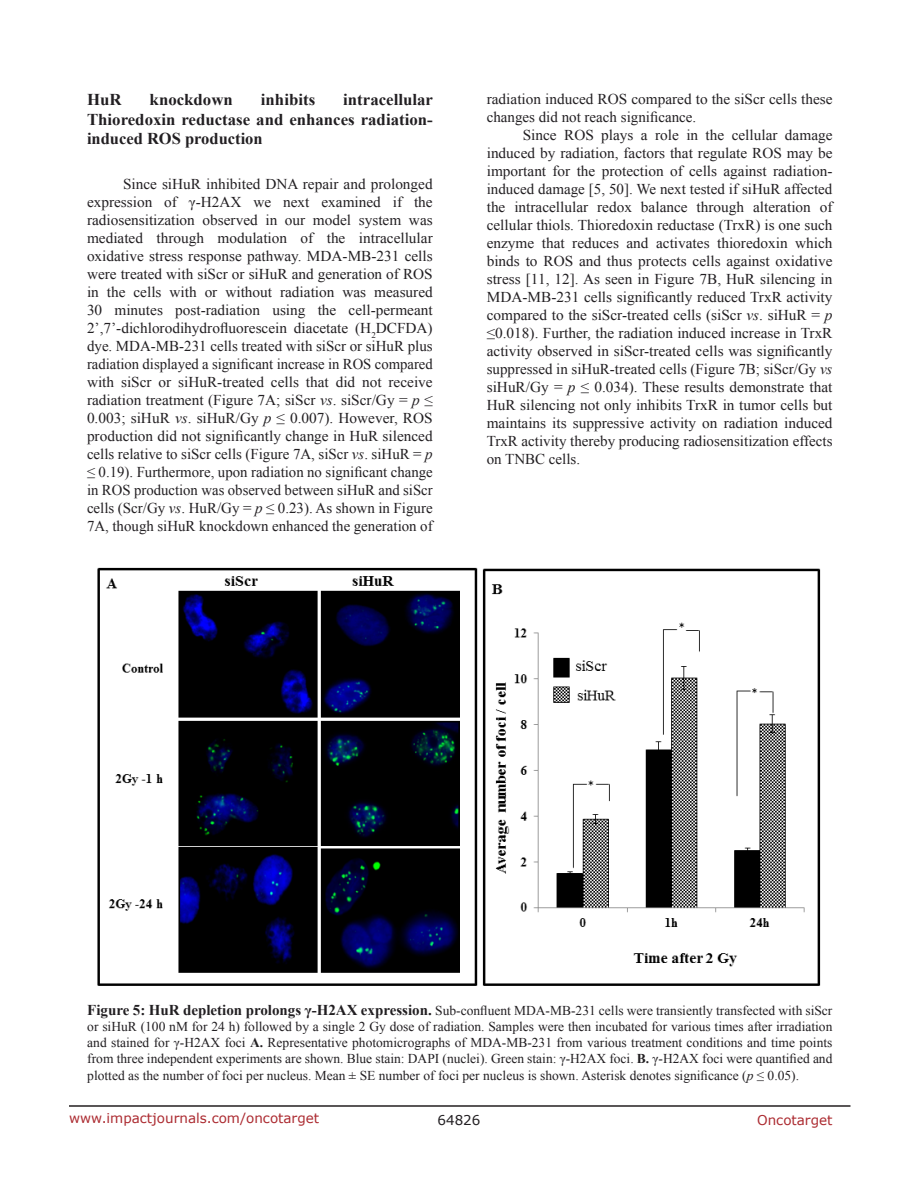
<style>
.page{position:relative;width:918px;height:1188px;background:#fff}
.page>*{position:absolute;margin:0;border:0;box-sizing:border-box;transform-origin:0 0}
.SubHeading{font:700 16.5px/19.8px "Times New Roman";color:#221f22;text-align:justify}
.BodyText{font:15px/18px "Times New Roman";color:#221f22;text-align:justify}
.FigureText{font:13.5px/16.2px "Times New Roman";color:#221f22;text-align:justify}
.t1{font:13.5px "Verdana";color:#ac2b31}
.t2{font:13.5px "Verdana";color:#221f22}
.s1{font-style:italic}
.s2{font-weight:700;font-size:15px}
.s3{font-weight:700}
</style>
<div class="page">
<hr style="left:69px;top:1105px;width:781px;height:2px;background:#231f20">
<img style="left:97px;top:567px;width:724px;height:419px">
<p class="SubHeading" style="left:87px;top:89px;width:348px;text-indent:256px">intracellular Thioredoxin reductase and enhances radiation&shy;induced ROS production</p>
<p class="BodyText" style="left:87px;top:175px;width:347px;text-indent:36px">Since siHuR inhibited DNA repair and prolonged expression of γ-H2AX we next examined if the radiosensitization observed in our model system was mediated through modulation of the intracellular oxidative stress response pathway. MDA-MB-231 cells were treated with siScr or siHuR and generation of ROS in the cells with or without radiation was measured 30 minutes post-radiation using the cell-permeant 2’,7’-dichlorodihydrofluorescein diacetate (H<sub>2</sub>DCFDA) dye. MDA-MB-231 cells treated with siScr or siHuR plus radiation displayed a significant increase in ROS compared with siScr or siHuR-treated cells that did not receive radiation treatment (Figure 7A; siScr <span class="s1">vs</span>. siScr/Gy = <span class="s1">p</span> ≤ 0.003; siHuR <span class="s1">vs</span>. siHuR/Gy <span class="s1">p</span> ≤ 0.007). However, ROS production did not significantly change in HuR silenced cells relative to siScr cells (Figure 7A, siScr <span class="s1">vs</span>. siHuR = <span class="s1">p </span>≤ 0.19). Furthermore, upon radiation no significant change in ROS production was observed between siHuR and siScr cells (Scr/Gy <span class="s1">vs</span>. HuR/Gy = <span class="s1">p</span> ≤ 0.23). As shown in Figure 7A, though siHuR knockdown enhanced the generation of</p>
<p class="SubHeading" style="left:87px;top:89px;width:36px">HuR</p>
<p class="SubHeading" style="left:150px;top:89px;width:85px">knockdown</p>
<p class="SubHeading" style="left:261px;top:89px;width:56px">inhibits</p>
<p class="BodyText" style="left:487px;top:90px;width:347px">radiation induced ROS compared to the siScr cells these changes did not reach significance.</p>
<p class="BodyText" style="left:487px;top:126px;width:347px;text-indent:36px">Since ROS plays a role in the cellular damage induced by radiation, factors that regulate ROS may be important for the protection of cells against radiation&shy;induced damage [5, 50]. We next tested if siHuR affected the intracellular redox balance through alteration of cellular thiols. Thioredoxin reductase (TrxR) is one such enzyme that reduces and activates thioredoxin which binds to ROS and thus protects cells against oxidative stress [11, 12]. As seen in Figure 7B, HuR silencing in MDA-MB-231 cells significantly reduced TrxR activity compared to the siScr-treated cells (siScr <span class="s1">vs</span>. siHuR = <span class="s1">p </span>≤0.018). Further, the radiation induced increase in TrxR activity observed in siScr-treated cells was significantly suppressed in siHuR-treated cells (Figure 7B; siScr/Gy <span class="s1">vs </span>siHuR/Gy = <span class="s1">p</span> ≤ 0.034). These results demonstrate that HuR silencing not only inhibits TrxR in tumor cells but maintains its suppressive activity on radiation induced TrxR activity thereby producing radiosensitization effects on TNBC cells.</p>
<p class="FigureText" style="left:87px;top:1002px;width:747px"><span class="s2">Figure 5: HuR depletion prolongs γ-H2AX expression.</span> Sub-confluent MDA-MB-231 cells were transiently transfected with siScr or siHuR (100 nM for 24 h) followed by a single 2 Gy dose of radiation. Samples were then incubated for various times after irradiation and stained for γ-H2AX foci <span class="s3">A.</span> Representative photomicrographs of MDA-MB-231 from various treatment conditions and time points from three independent experiments are shown. Blue stain: DAPI (nuclei). Green stain: γ-H2AX foci. <span class="s3">B.</span> γ-H2AX foci were quantified and plotted as the number of foci per nucleus. Mean ± SE number of foci per nucleus is shown. Asterisk denotes significance (<span class="s1">p</span> ≤ 0.05).</p>
<p class="t1" style="left:69px;top:1109px;width:252px">www.impactjournals.com/oncotarget</p>
<p class="t2" style="left:438px;top:1111px;width:44px">64826</p>
<p class="t1" style="left:757px;top:1111px;width:77px">Oncotarget</p>
</div>
